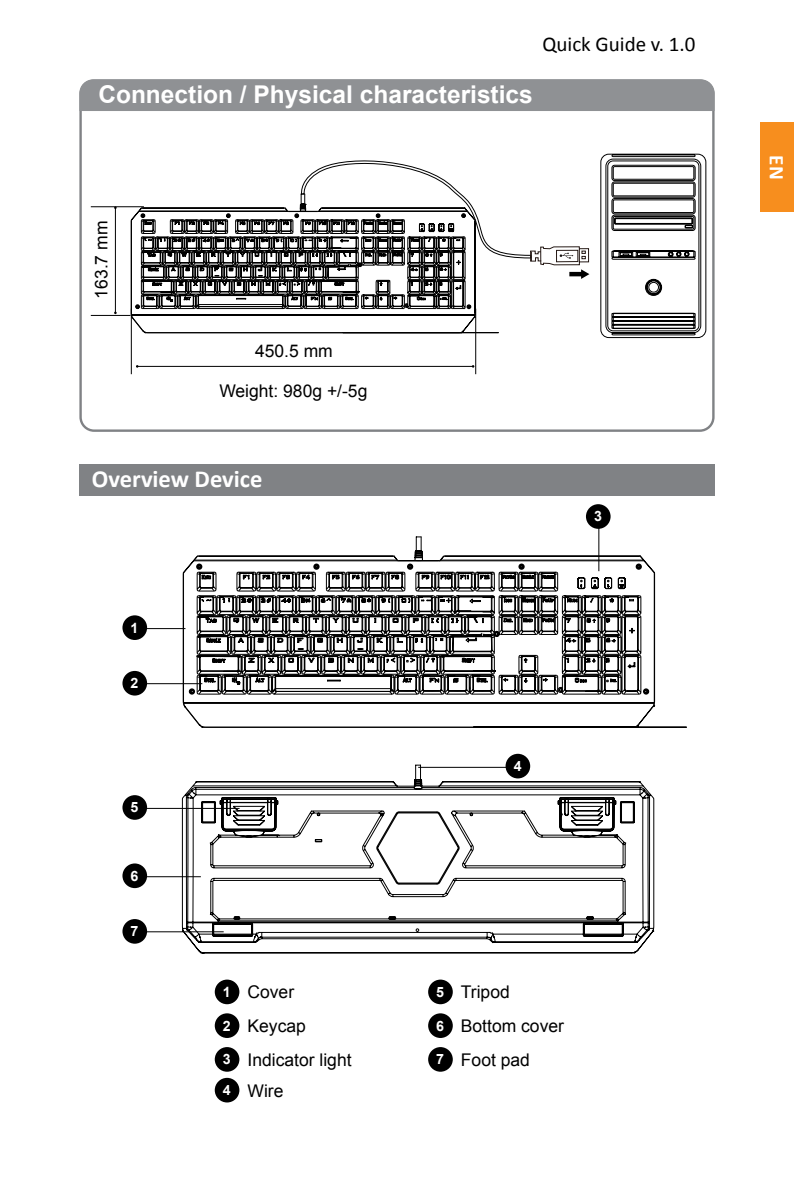
<style>
.page{position:relative;width:794px;height:1191px;background:#fff}
.page>*{position:absolute;margin:0;border:0;box-sizing:border-box;transform-origin:0 0}
.t1{font:700 24.5px "Arial";color:#fff}
.t2{font:700 24.5px "Calibri";color:#fff}
.t3{font:21px "Calibri";color:#000}
.t4{font:700 21px "Calibri";color:#fff}
.t5{font:17.5px "Arial";color:#000}
.t6{font:700 14.35px "Arial";color:#fff}
</style>
<div class="page">
<div style="left:760px;top:123px;width:34px;height:89px;background:#f78e1e"></div>
<div style="left:79px;top:79px;width:635px;height:32px;background:#8f9194"></div>
<hr style="left:131px;top:309px;width:1px;height:65px;background:#000">
<hr style="left:475px;top:309px;width:1px;height:65px;background:#000">
<hr style="left:91px;top:206px;width:53px;height:1px;background:#000">
<hr style="left:137px;top:366px;width:336px;height:1px;background:#000">
<div style="left:79px;top:464px;width:635px;height:32px;background:#808285"></div>
<svg style="left:122px;top:781px;width:533px;height:224px"></svg>
<svg style="left:639px;top:555px;width:48px;height:173px"></svg>
<svg style="left:182px;top:536px;width:457px;height:253px"></svg>
<div style="left:586px;top:504px;width:24px;height:25px;background:#000;border-radius:50%"></div>
<hr style="left:598px;top:521px;width:1px;height:50px;background:#000">
<hr style="left:136px;top:628px;width:49px;height:1px;background:#000">
<hr style="left:136px;top:876px;width:65px;height:1px;background:#000">
<hr style="left:136px;top:808px;width:103px;height:1px;background:#000">
<hr style="left:136px;top:683px;width:66px;height:1px;background:#000">
<hr style="left:136px;top:931px;width:88px;height:1px;background:#000">
<div style="left:122px;top:615px;width:25px;height:25px;background:#000;border-radius:50%"></div>
<div style="left:122px;top:863px;width:25px;height:25px;background:#000;border-radius:50%"></div>
<div style="left:122px;top:795px;width:25px;height:24px;background:#000;border-radius:50%"></div>
<div style="left:215px;top:979px;width:24px;height:25px;background:#000;border-radius:50%"></div>
<div style="left:428px;top:979px;width:25px;height:25px;background:#000;border-radius:50%"></div>
<div style="left:215px;top:1013px;width:24px;height:25px;background:#000;border-radius:50%"></div>
<div style="left:428px;top:1013px;width:25px;height:25px;background:#000;border-radius:50%"></div>
<div style="left:215px;top:1047px;width:24px;height:24px;background:#000;border-radius:50%"></div>
<div style="left:428px;top:1047px;width:25px;height:24px;background:#000;border-radius:50%"></div>
<div style="left:215px;top:1077px;width:24px;height:25px;background:#000;border-radius:50%"></div>
<div style="left:505px;top:754px;width:25px;height:24px;background:#000;border-radius:50%"></div>
<div style="left:122px;top:671px;width:25px;height:24px;background:#000;border-radius:50%"></div>
<div style="left:122px;top:919px;width:25px;height:24px;background:#000;border-radius:50%"></div>
<svg style="left:600px;top:153px;width:106px;height:185px"></svg>
<svg style="left:79px;top:207px;width:587px;height:127px"></svg>
<svg style="left:131px;top:160px;width:458px;height:173px"></svg>
<p class="t3" style="left:542px;top:30px;width:154px">Quick Guide v. 1.0</p>
<h1 class="t1" style="left:98px;top:77px;width:436px">Connection / Physical characteristics</h1>
<p class="t5" style="left:89px;top:299px;width:79px;rotate:-90deg">163.7 mm</p>
<p class="t5" style="left:255px;top:339px;width:79px">450.5 mm</p>
<p class="t5" style="left:219px;top:379px;width:150px">Weight: 980g +/-5g</p>
<h1 class="t2" style="left:92px;top:461px;width:172px">Overview Device</h1>
<p class="t6" style="left:131px;top:617px;width:9px">1</p>
<p class="t6" style="left:131px;top:673px;width:9px">2</p>
<p class="t6" style="left:131px;top:797px;width:9px">5</p>
<p class="t6" style="left:131px;top:865px;width:9px">6</p>
<p class="t6" style="left:131px;top:921px;width:9px">7</p>
<p class="t6" style="left:594px;top:506px;width:9px">3</p>
<p class="t6" style="left:514px;top:756px;width:9px">4</p>
<p class="t5" style="left:247px;top:980px;width:48px">Cover</p>
<p class="t5" style="left:461px;top:980px;width:50px">Tripod</p>
<p class="t5" style="left:247px;top:1013px;width:60px">Keycap</p>
<p class="t5" style="left:461px;top:1013px;width:105px">Bottom cover</p>
<p class="t5" style="left:247px;top:1047px;width:106px">Indicator light</p>
<p class="t5" style="left:461px;top:1047px;width:71px">Foot pad</p>
<p class="t5" style="left:247px;top:1078px;width:37px">Wire</p>
<p class="t6" style="left:223px;top:981px;width:9px">1</p>
<p class="t6" style="left:436px;top:981px;width:9px">5</p>
<p class="t6" style="left:223px;top:1015px;width:9px">2</p>
<p class="t6" style="left:436px;top:1015px;width:9px">6</p>
<p class="t6" style="left:223px;top:1049px;width:9px">3</p>
<p class="t6" style="left:436px;top:1049px;width:9px">7</p>
<p class="t6" style="left:223px;top:1080px;width:9px">4</p>
<p class="t4" style="left:791px;top:155px;width:26px;rotate:90deg">EN</p>
</div>
